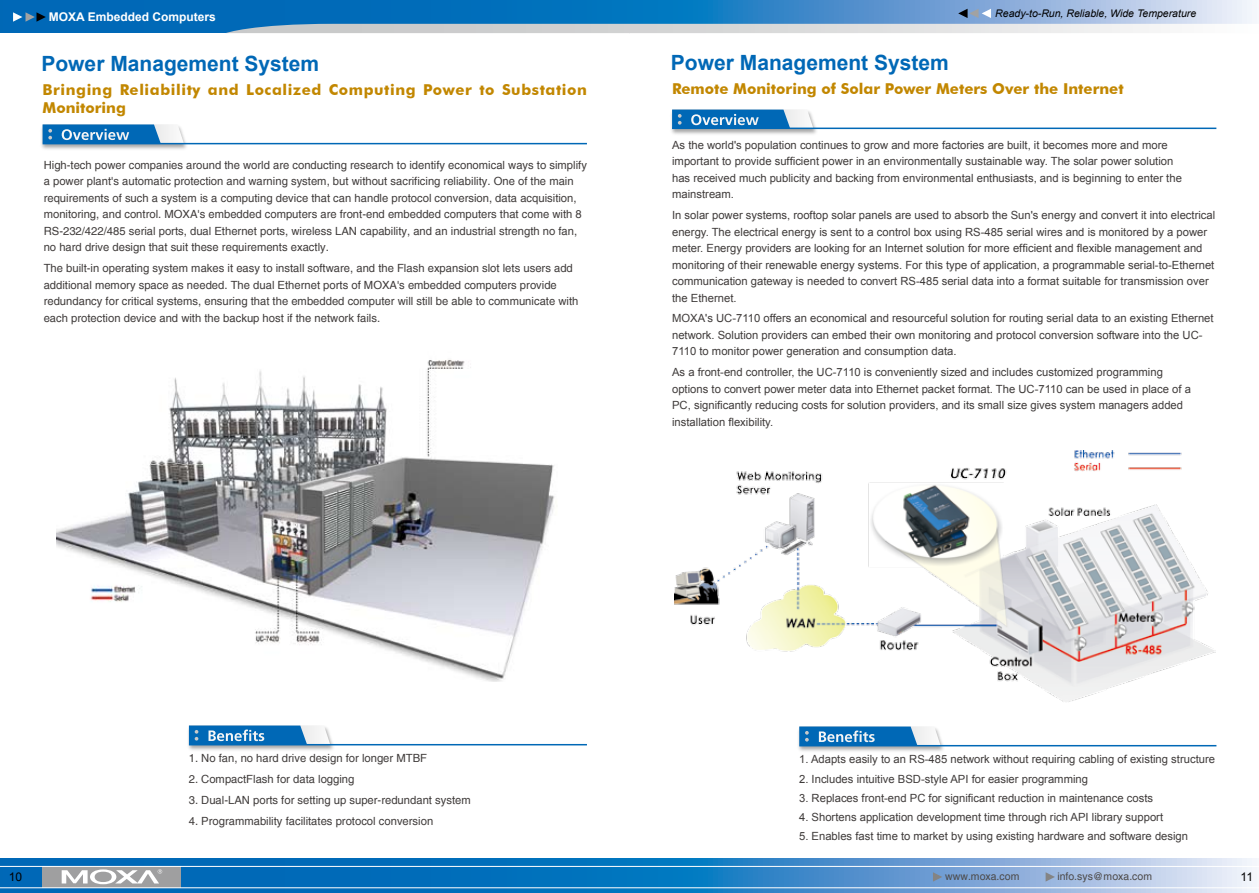
<style>
.page{position:relative;width:1259px;height:893px;background:#fff}
.page>*{position:absolute;margin:0;border:0;box-sizing:border-box;transform-origin:0 0}
.t1{font:700 21px "Arial";color:#0068b6}
.t2{font:700 15px/18px "Futura BT";letter-spacing:.04em;color:#c28700}
.t3{font:700 15px "Futura BT";letter-spacing:.01em;color:#c28700}
.t4{font:700 15px "Frutiger LT Std";color:#fff}
.t5{font:700 12px "Arial";color:#fff}
.t6{font:12px "Arial";color:#000}
.t7{font:11.25px/16.5px "Arial";color:#3f3b3a}
.t8{font:11.25px/16.5px "Helvetica";color:#3f3b3a}
.t9{font:italic 10.5px "Arial";color:#000}
.t10{font:10.5px "Helvetica";color:#4c4948}
</style>
<div class="page">
<svg style="left:0;top:859px;width:629px;height:34px;background:#036eba"></svg>
<div style="left:0;top:0;width:629px;height:33px;background:#0069b7"></div>
<svg style="left:13px;top:12px;width:33px;height:10px"></svg>
<div style="left:42px;top:866px;width:138px;height:22px;background:#9f9fa0"></div>
<svg style="left:62px;top:869px;width:100px;height:15px"></svg>
<hr style="left:0;top:866px;width:629px;height:1px;background:#fff">
<hr style="left:0;top:887px;width:629px;height:1px;background:#fff">
<svg style="left:629px;top:859px;width:628px;height:34px;background:#72a7d7"></svg>
<svg style="left:629px;top:0;width:628px;height:24px;background:#72a6d7"></svg>
<svg style="left:226px;top:24px;width:923px;height:9px;background:#d1d5d8"></svg>
<svg style="left:958px;top:9px;width:33px;height:9px"></svg>
<svg style="left:933px;top:872px;width:9px;height:10px"></svg>
<svg style="left:1045px;top:872px;width:10px;height:10px"></svg>
<hr style="left:629px;top:866px;width:630px;height:1px;background:#fff">
<hr style="left:629px;top:887px;width:630px;height:1px;background:#fff">
<div style="left:40px;top:123px;width:149px;height:28px;background:#000;opacity:.35"></div>
<svg style="left:43px;top:124px;width:141px;height:19px;background:#3385c2"></svg>
<hr style="left:43px;top:143px;width:544px;height:1px;background:#0068b6">
<div style="left:669px;top:109px;width:149px;height:28px;background:#000;opacity:.35"></div>
<svg style="left:672px;top:109px;width:141px;height:19px;background:#3385c2"></svg>
<hr style="left:672px;top:128px;width:544px;height:1px;background:#0068b6">
<div style="left:186px;top:724px;width:149px;height:29px;background:#000;opacity:.35"></div>
<svg style="left:189px;top:725px;width:141px;height:19px;background:#3485c2"></svg>
<hr style="left:189px;top:744px;width:398px;height:1px;background:#0068b6">
<div style="left:796px;top:725px;width:149px;height:28px;background:#000;opacity:.35"></div>
<svg style="left:799px;top:726px;width:141px;height:19px;background:#3485c2"></svg>
<hr style="left:799px;top:745px;width:417px;height:1px;background:#0068b6">
<img style="left:57px;top:360px;width:497px;height:322px">
<img style="left:675px;top:451px;width:540px;height:251px">
<p class="t5" style="left:49px;top:9px;width:168px">MOXA Embedded Computers</p>
<h1 class="t1" style="left:41px;top:50px;width:279px">Power Management System</h1>
<h2 class="t2" style="left:43px;top:80px;width:546px">Bringing Reliability and Localized Computing Power to Substation<br>Monitoring</h2>
<h2 class="t4" style="left:61px;top:126px;width:70px">Overview</h2>
<p class="t8" style="left:44px;top:157px;width:545px">High-tech power companies around the world are conducting research to identify economical ways to simplify a power plant's automatic protection and warning system, but without sacrificing reliability. One of the main requirements of such a system is a computing device that can handle protocol conversion, data acquisition, monitoring, and control. MOXA's embedded computers are front-end embedded computers that come with 8<br>RS-232/422/485 serial ports, dual Ethernet ports, wireless LAN capability, and an industrial strength no fan, no hard drive design that suit these requirements exactly.</p>
<p class="t8" style="left:44px;top:260px;width:536px">The built-in operating system makes it easy to install software, and the Flash expansion slot lets users add additional memory space as needed. The dual Ethernet ports of MOXA's embedded computers provide redundancy for critical systems, ensuring that the embedded computer will still be able to communicate with each protection device and with the backup host if the network fails.</p>
<p class="t9" style="left:995px;top:7px;width:202px">Ready-to-Run, Reliable, Wide Temperature</p>
<h1 class="t1" style="left:671px;top:49px;width:279px">Power Management System</h1>
<h2 class="t3" style="left:672px;top:79px;width:453px">Remote Monitoring of Solar Power Meters Over the Internet</h2>
<h2 class="t4" style="left:690px;top:111px;width:70px">Overview</h2>
<p class="t7" style="left:672px;top:137px;width:511px">As the world's population continues to grow and more factories are built, it becomes more and more important to provide sufficient power in an environmentally sustainable way. The solar power solution has received much publicity and backing from environmental enthusiasts, and is beginning to enter the mainstream.</p>
<p class="t7" style="left:672px;top:207px;width:545px">In solar power systems, rooftop solar panels are used to absorb the Sun's energy and convert it into electrical energy. The electrical energy is sent to a control box using RS-485 serial wires and is monitored by a power meter. Energy providers are looking for an Internet solution for more efficient and flexible management and monitoring of their renewable energy systems. For this type of application, a programmable serial-to-Ethernet communication gateway is needed to convert RS-485 serial data into a format suitable for transmission over the Ethernet.</p>
<p class="t7" style="left:672px;top:310px;width:543px">MOXA's UC-7110 offers an economical and resourceful solution for routing serial data to an existing Ethernet network. Solution providers can embed their own monitoring and protocol conversion software into the UC-<br>7110 to monitor power generation and consumption data.</p>
<p class="t7" style="left:672px;top:364px;width:520px">As a front-end controller, the UC-7110 is conveniently sized and includes customized programming options to convert power meter data into Ethernet packet format. The UC-7110 can be used in place of a PC, significantly reducing costs for solution providers, and its small size gives system managers added installation flexibility.</p>
<p class="t6" style="left:9px;top:869px;width:15px">1 0</p>
<h2 class="t4" style="left:207px;top:727px;width:59px">Benefits</h2>
<p class="t8" style="left:189px;top:750px;width:240px">1. No fan, no hard drive design for longer MTBF</p>
<p class="t8" style="left:189px;top:771px;width:167px">2. CompactFlash for data logging</p>
<p class="t8" style="left:189px;top:792px;width:283px">3. Dual-LAN ports for setting up super-redundant system</p>
<p class="t8" style="left:189px;top:812px;width:246px">4. Programmability facilitates protocol conversion</p>
<h2 class="t4" style="left:817px;top:728px;width:59px">Benefits</h2>
<p class="t7" style="left:799px;top:751px;width:417px">1. Adapts easily to an RS-485 network without requiring cabling of existing structure</p>
<p class="t7" style="left:799px;top:770px;width:290px">2. Includes intuitive BSD-style API for easier programming</p>
<p class="t7" style="left:799px;top:790px;width:355px">3. Replaces front-end PC for significant reduction in maintenance costs</p>
<p class="t7" style="left:799px;top:809px;width:365px">4. Shortens application development time through rich API library support</p>
<p class="t7" style="left:799px;top:828px;width:390px">5. Enables fast time to market by using existing hardware and software design</p>
<p class="t10" style="left:945px;top:870px;width:76px">www.moxa.com</p>
<p class="t10" style="left:1057px;top:870px;width:96px">info.sys@moxa.com</p>
<p class="t6" style="left:1240px;top:869px;width:6px">11</p>
</div>
